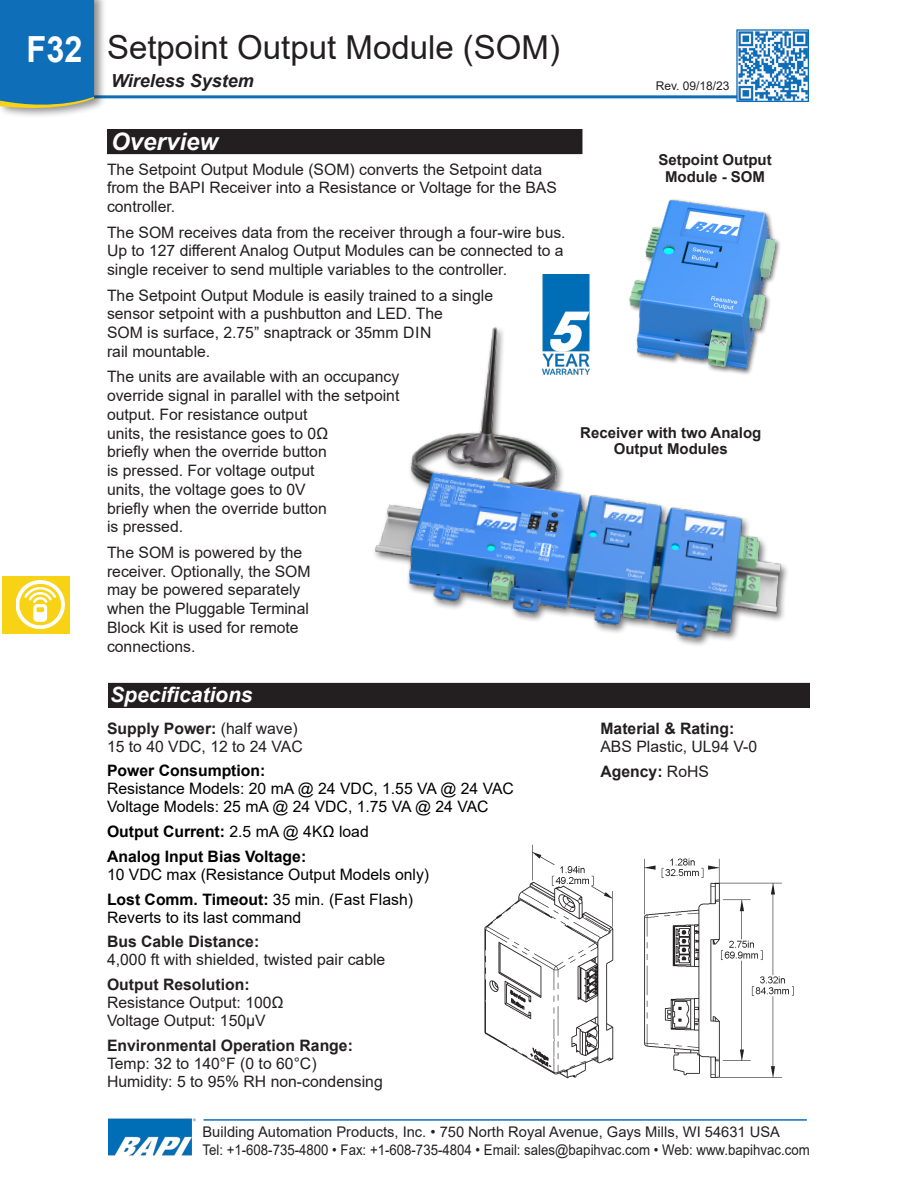
<style>
.page{position:relative;width:918px;height:1188px;background:#fff}
.page>*{position:absolute;margin:0;border:0;box-sizing:border-box;transform-origin:0 0}
.t1{font:700 36px "Arial";color:#fff;scale:.9 1}
.Sub_Section_Title{font:33px "Arial";color:#231f20}
.Subhead{font:italic 700 24px "Arial";color:#fff}
.Subhead-2{font:italic 700 21px "Arial";color:#fff}
.t2{font:italic 700 18px "Arial";color:#231f20}
.t3{font:15.75px/18.8px "Arial";color:#231f20}
.t4{font:15.75px/18px "Arial";color:#000}
.t5{font:700 15.75px "Arial";color:#231f20}
.t6{font:700 15.75px "Arial";color:#000}
.Pict_Title{font:700 15px/16.5px "Arial";color:#231f20;text-align:center}
.t7{font:14.7px/18px "Arial";color:#231f20}
.Body_text{font:12px "Arial";color:#231f20}
.s1{font-weight:400}
.s2{font-weight:700}
</style>
<div class="page">
<hr style="left:14px;top:95px;width:780px;height:3px;background:#0e6eb8">
<div style="left:0;top:0;width:107px;height:119px;background:#231f20;opacity:.5"></div>
<svg style="left:0;top:0;width:94px;height:113px;background:#2076b4"></svg>
<img style="left:738px;top:31px;width:69px;height:69px">
<div style="left:736px;top:29px;width:73px;height:73px;border:1px solid #0e6eb8"></div>
<hr style="left:204px;top:1119px;width:603px;height:2px;background:#0e6eb8">
<img style="left:108px;top:1118px;width:87px;height:38px">
<div style="left:2px;top:576px;width:68px;height:57px;background:#f8d215"></div>
<img style="left:17px;top:580px;width:47px;height:49px">
<img style="left:542px;top:274px;width:48px;height:40px">
<div style="left:108px;top:130px;width:474px;height:23px;background:#231f20"></div>
<div style="left:107px;top:129px;width:475px;height:25px;border:2px solid #231f20"></div>
<img style="left:484px;top:844px;width:310px;height:235px">
<div style="left:109px;top:684px;width:700px;height:23px;background:#231f20"></div>
<div style="left:108px;top:683px;width:702px;height:25px;border:2px solid #231f20"></div>
<img style="left:629px;top:199px;width:151px;height:115px">
<img style="left:374px;top:314px;width:414px;height:332px">
<h1 class="t1" style="left:27px;top:24px;width:64px">F32</h1>
<p class="Sub_Section_Title" style="left:107px;top:24px;width:455px">Setpoint Output Module (SOM)</p>
<p class="t2" style="left:111px;top:69px;width:144px">Wireless System</p>
<p class="Subhead" style="left:111px;top:126px;width:108px">Overview</p>
<p class="t3" style="left:107px;top:160px;width:451px">The Setpoint Output Module (SOM) converts the Setpoint data from the BAPI Receiver into a Resistance or Voltage for the BAS controller.</p>
<p class="t3" style="left:107px;top:223px;width:460px">The SOM receives data from the receiver through a four-wire bus.<br>Up to 127 different Analog Output Modules can be connected to a single receiver to send multiple variables to the controller.</p>
<p class="t3" style="left:107px;top:286px;width:388px">The Setpoint Output Module is easily trained to a single sensor setpoint with a pushbutton and LED. The<br>SOM is surface, 2.75” snaptrack or 35mm DIN<br>rail mountable.</p>
<p class="t3" style="left:107px;top:367px;width:294px">The units are available with an occupancy override signal in parallel with the setpoint output. For resistance output<br>units, the resistance goes to 0Ω<br>briefly when the override button<br>is pressed. For voltage output<br>units, the voltage goes to 0V<br>briefly when the override button<br>is pressed.</p>
<p class="t3" style="left:107px;top:543px;width:205px">The SOM is powered by the receiver. Optionally, the SOM may be powered separately when the Pluggable Terminal<br>Block Kit is used for remote connections.</p>
<p class="Subhead-2" style="left:110px;top:681px;width:144px">Specifications</p>
<p class="t5" style="left:107px;top:717px;width:192px">Supply Power: <span class="s1">(half wave)</span></p>
<p class="t3" style="left:107px;top:737px;width:197px">15 to 40 VDC, 12 to 24 VAC</p>
<p class="t6" style="left:107px;top:760px;width:160px">Power Consumption:</p>
<p class="t4" style="left:107px;top:780px;width:408px">Resistance Models: 20 mA @ 24 VDC, 1.55 VA @ 24 VAC</p>
<p class="t4" style="left:107px;top:798px;width:383px">Voltage Models: 25 mA @ 24 VDC, 1.75 VA @ 24 VAC</p>
<p class="t6" style="left:107px;top:820px;width:263px">Output Current: <span class="s1">2.5 mA @ 4KΩ load</span></p>
<p class="t4" style="left:107px;top:847px;width:324px"><span class="s2">Analog Input Bias Voltage:<br></span>10 VDC max (Resistance Output Models only)</p>
<p class="t6" style="left:107px;top:888px;width:307px">Lost Comm. Timeout: <span class="s1">35 min. (Fast Flash)</span></p>
<p class="t4" style="left:107px;top:908px;width:196px">Reverts to its last command</p>
<p class="t5" style="left:107px;top:931px;width:154px">Bus Cable Distance:</p>
<p class="t3" style="left:107px;top:950px;width:280px">4,000 ft with shielded, twisted pair cable</p>
<p class="t5" style="left:107px;top:973px;width:144px">Output Resolution:</p>
<p class="t3" style="left:107px;top:993px;width:178px">Resistance Output: 100Ω</p>
<p class="t3" style="left:107px;top:1011px;width:160px">Voltage Output: 150µV</p>
<p class="t5" style="left:107px;top:1034px;width:247px">Environmental Operation Range:</p>
<p class="t3" style="left:107px;top:1054px;width:211px">Temp: 32 to 140°F (0 to 60°C)</p>
<p class="t3" style="left:107px;top:1072px;width:277px">Humidity: 5 to 95% RH non-condensing</p>
<p class="Body_text" style="left:656px;top:78px;width:75px">Rev. 09/18/23</p>
<p class="Pict_Title" style="left:658px;top:152px;width:115px">Setpoint Output<br>Module - SOM</p>
<p class="Pict_Title" style="left:580px;top:424px;width:183px">Receiver with two Analog<br>Output Modules</p>
<p class="t3" style="left:600px;top:720px;width:158px;line-height:18px"><span class="s2">Material &amp; Rating:<br></span>ABS Plastic, UL94 V-0</p>
<p class="t5" style="left:600px;top:760px;width:110px">Agency: <span class="s1">RoHS</span></p>
<p class="t7" style="left:202px;top:1123px;width:609px">Building Automation Products, Inc. • 750 North Royal Avenue, Gays Mills, WI 54631 USA<br>Tel: +1-608-735-4800 • Fax: +1-608-735-4804 • Email: sales@bapihvac.com • Web: www.bapihvac.com</p>
</div>
